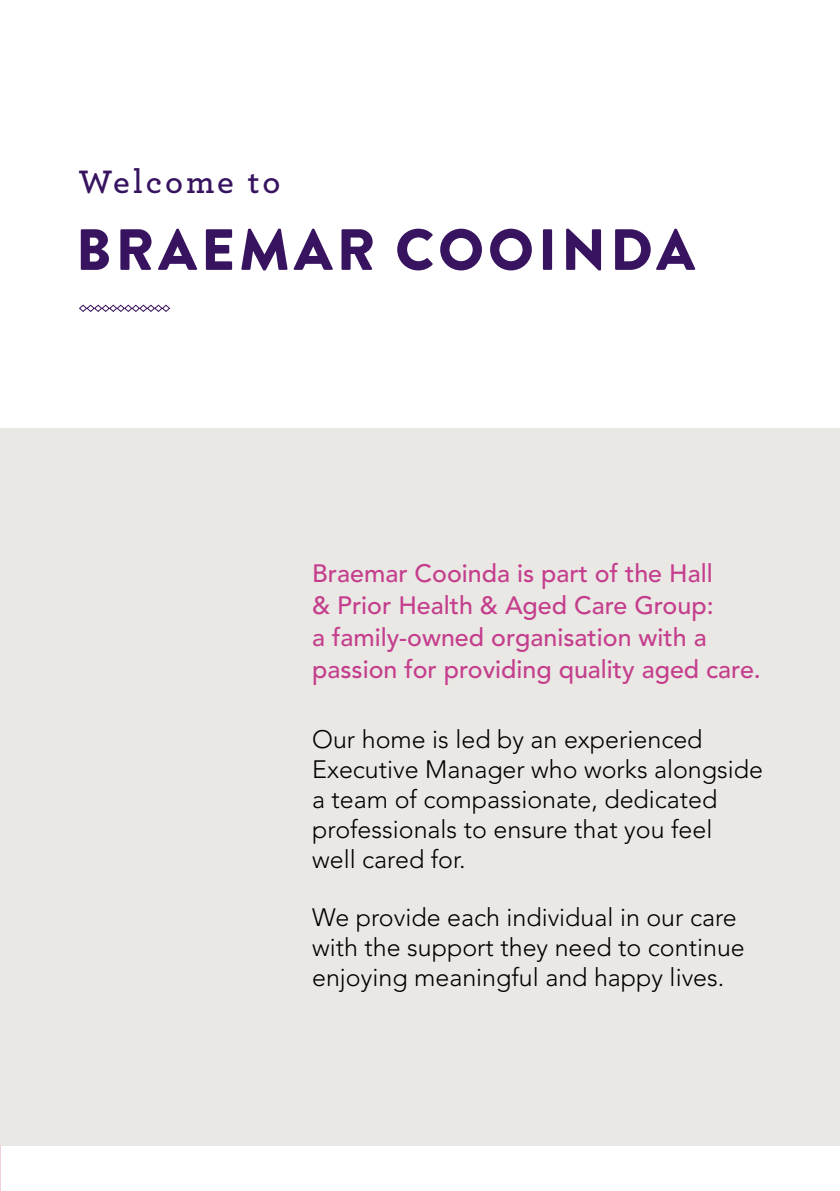
<style>
.page{position:relative;width:840px;height:1191px;background:#fff}
.page>*{position:absolute;margin:0;border:0;box-sizing:border-box;transform-origin:0 0}
.t1{font:900 58px "Brandon Grotesque";letter-spacing:.07em;color:#381460}
.t2{font:600 34px "Archer";letter-spacing:.085em;color:#381460}
.t3{font:300 25px/30px "Avenir";color:#000}
.t4{font:500 25px/32px "Avenir";color:#c43e8d}
</style>
<div class="page">
<div style="left:0;top:428px;width:839px;height:717px;background:#eae8e4"></div>
<svg style="left:79px;top:304px;width:91px;height:8px"></svg>
<h2 class="t2" style="left:79px;top:156px;width:203px">Welcome to</h2>
<h1 class="t1" style="left:76px;top:209px;width:620px">BRAEMAR COOINDA</h1>
<p class="t4" style="left:312px;top:558px;width:450px">Braemar Cooinda is part of the Hall<br>&amp; Prior Health &amp; Aged Care Group:<br>a family-owned organisation with a passion for providing quality aged care.</p>
<p class="t3" style="left:312px;top:724px;width:452px">Our home is led by an experienced<br>Executive Manager who works alongside a team of compassionate, dedicated professionals to ensure that you feel<br>well cared for.</p>
<p class="t3" style="left:312px;top:902px;width:434px">We provide each individual in our care with the support they need to continue enjoying meaningful and happy lives.</p>
</div>
